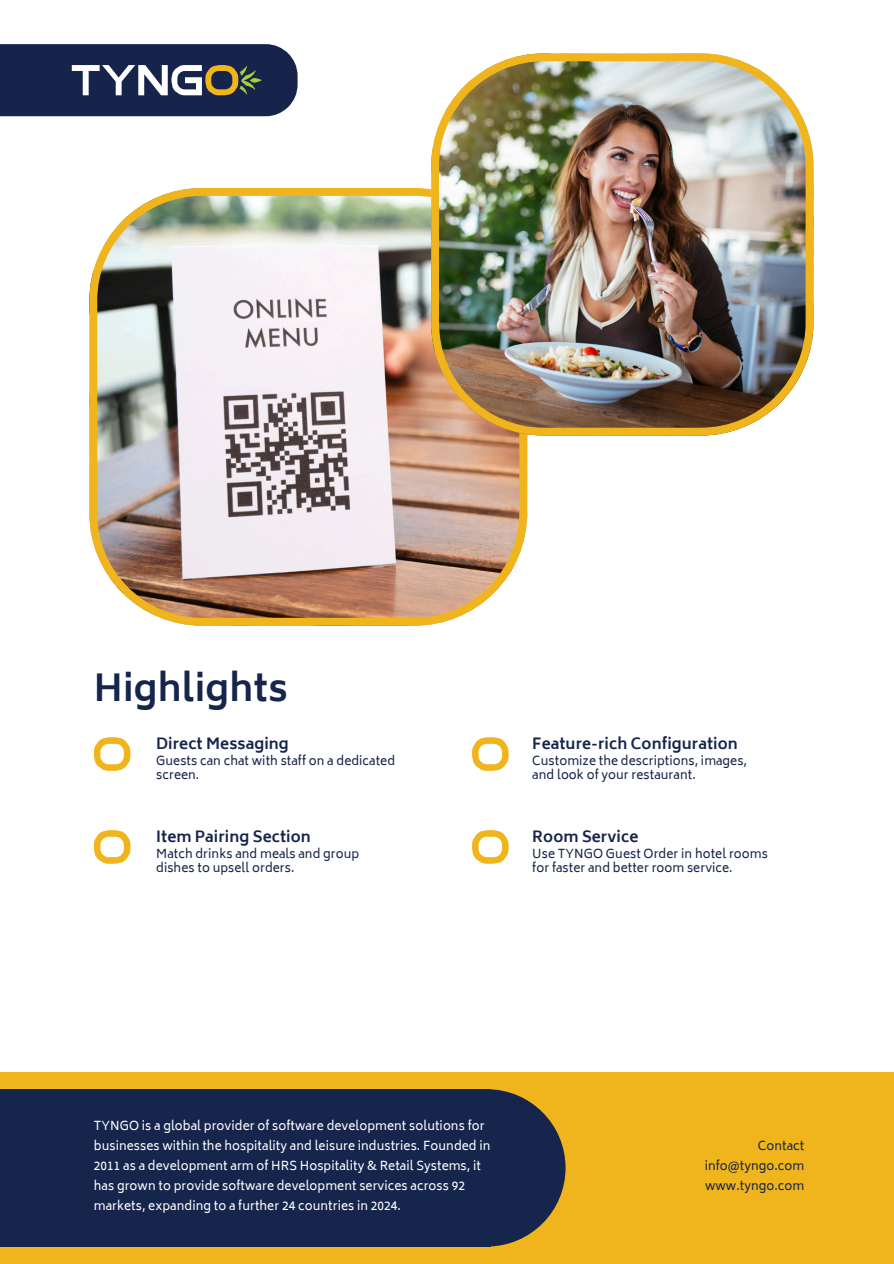
<style>
.page{position:relative;width:894px;height:1264px;background:#fff}
.page>*{position:absolute;margin:0;border:0;box-sizing:border-box;transform-origin:0 0}
.t1{font:700 36px "Biryani";letter-spacing:.005em;color:#16254c}
.t2{font:700 15px "Biryani";letter-spacing:.005em;color:#16244c}
.t3{font:12px/20px "Biryani";letter-spacing:.005em;color:#fff}
.t4{font:12px/14px "Biryani";letter-spacing:.005em;color:#16244c}
.t5{font:12px "Biryani";letter-spacing:.005em;color:#16254c}
</style>
<div class="page">
<svg style="left:94px;top:737px;width:36px;height:33px"></svg>
<svg style="left:94px;top:830px;width:36px;height:33px"></svg>
<div style="left:0;top:1072px;width:893px;height:191px;background:#f0b51c"></div>
<svg style="left:472px;top:737px;width:36px;height:33px"></svg>
<svg style="left:472px;top:830px;width:36px;height:33px"></svg>
<img style="left:89px;top:188px;width:438px;height:437px">
<img style="left:431px;top:53px;width:382px;height:382px">
<div style="left:0;top:1089px;width:490px;height:157px;background:#16254c"></div>
<div style="left:408px;top:1089px;width:157px;height:157px;background:#16254c;border-radius:50%"></div>
<svg style="left:0;top:44px;width:297px;height:72px;background:#333e5c"></svg>
<h1 class="t1" style="left:94px;top:667px;width:195px">Highlights</h1>
<p class="t2" style="left:156px;top:734px;width:134px">Direct Messaging</p>
<p class="t4" style="left:156px;top:753px;width:240px">Guests can chat with staff on a dedicated screen.</p>
<p class="t2" style="left:156px;top:827px;width:156px">Item Pairing Section</p>
<p class="t4" style="left:156px;top:846px;width:204px">Match drinks and meals and group dishes to upsell orders.</p>
<p class="t2" style="left:532px;top:734px;width:207px">Feature-rich Configuration</p>
<p class="t4" style="left:532px;top:753px;width:216px">Customize the descriptions, images, and look of your restaurant.</p>
<p class="t2" style="left:532px;top:827px;width:107px">Room Service</p>
<p class="t4" style="left:532px;top:846px;width:237px">Use TYNGO Guest Order in hotel rooms for faster and better room service.</p>
<p class="t3" style="left:94px;top:1115px;width:398px">TYNGO is a global provider of software development solutions for businesses within the hospitality and leisure industries. Founded in 2011 as a development arm of HRS Hospitality &amp; Retail Systems, it has grown to provide software development services across 92 markets, expanding to a further 24 countries in 2024.</p>
<p class="t5" style="left:757px;top:1138px;width:48px">Contact</p>
<p class="t5" style="left:704px;top:1158px;width:101px">info@tyngo.com</p>
<p class="t5" style="left:704px;top:1178px;width:101px">www.tyngo.com</p>
</div>
